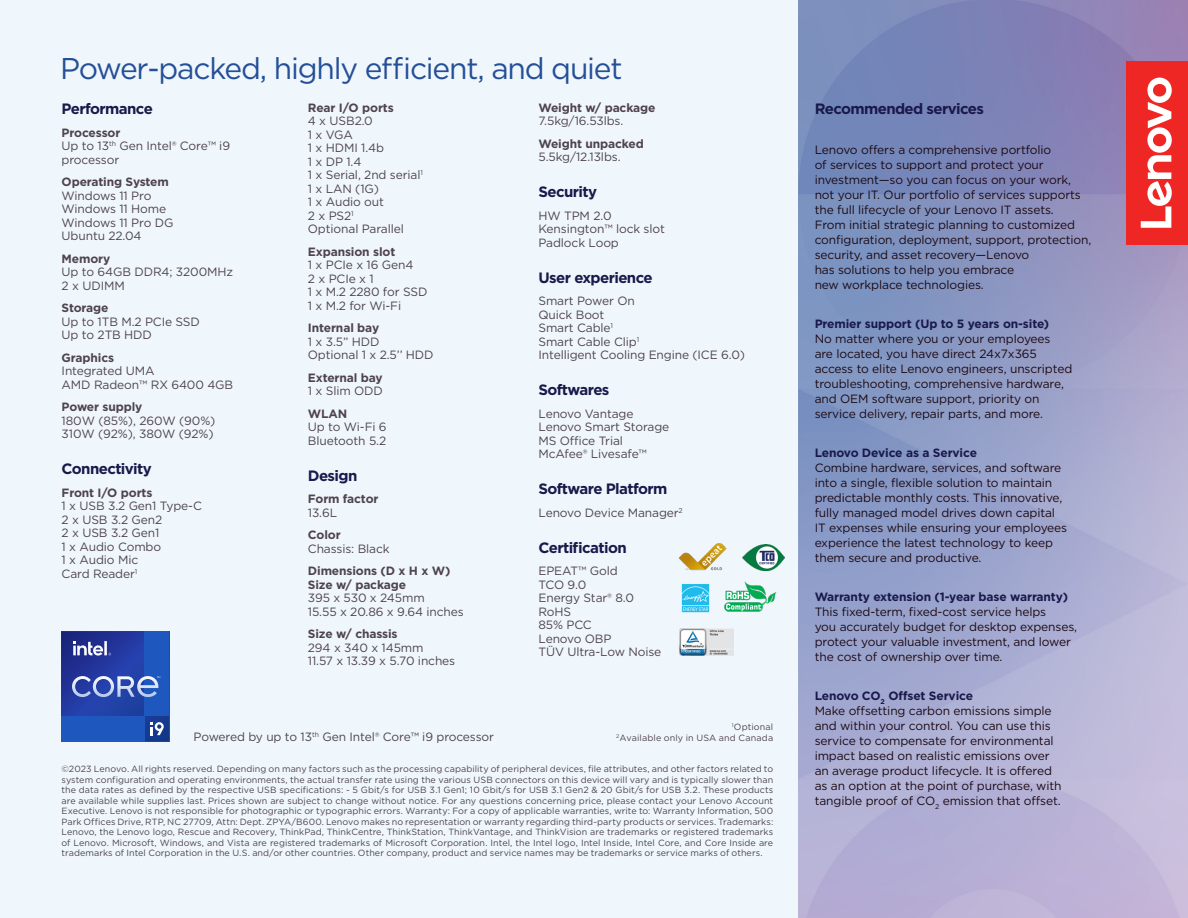
<style>
.page{position:relative;width:1188px;height:918px;background:#f0f7fc}
.page>*{position:absolute;margin:0;border:0;box-sizing:border-box;transform-origin:0 0}
.Product_Subhead{font:30px "Gotham";letter-spacing:-.04em;color:#254f97}
.Main_Title{font:700 15px "Gotham";letter-spacing:-.04em;color:#1a194b}
.Body_text_White{font:12px/15px "Gotham";letter-spacing:-.01em;color:#1c0a14}
.Intel_Brand_text_mentioned{font:12px/13.5px "Gotham";letter-spacing:-.01em;color:#4e434e}
.t1{font:700 12px/13.5px "Gotham";letter-spacing:-.01em;color:#4e434e}
.Legal_line{font:9px/10.5px "Gotham";letter-spacing:.01em;color:#4e434e;text-align:justify}
.s1{font-weight:700}
.s2{font-weight:400}
.s3{font-weight:700;color:#1a194b}
</style>
<div class="page">
<img style="left:798px;top:0;width:390px;height:918px">
<div style="left:1127px;top:61px;width:61px;height:184px;background:#ee2624"></div>
<svg style="left:1141px;top:78px;width:31px;height:150px"></svg>
<svg style="left:61px;top:631px;width:108px;height:110px;background:#3052af"></svg>
<img style="left:679px;top:543px;width:48px;height:27px">
<img style="left:742px;top:545px;width:42px;height:26px">
<img style="left:681px;top:583px;width:29px;height:30px">
<img style="left:724px;top:581px;width:53px;height:31px">
<img style="left:680px;top:628px;width:54px;height:28px">
<p class="Product_Subhead" style="left:60px;top:50px;width:564px">Power-packed, highly efficient, and quiet</p>
<p class="Main_Title" style="left:62px;top:99px;width:93px">Performance</p>
<p class="Intel_Brand_text_mentioned" style="left:62px;top:126px;width:170px"><span class="s1">Processor<br></span>Up to 13<sup>th</sup> Gen Intel® Core™ i9 processor</p>
<p class="Intel_Brand_text_mentioned" style="left:62px;top:175px;width:113px"><span class="s1">Operating System<br></span>Windows 11 Pro<br>Windows 11 Home<br>Windows 11 Pro DG<br>Ubuntu 22.04</p>
<p class="Intel_Brand_text_mentioned" style="left:62px;top:252px;width:173px"><span class="s1">Memory<br></span>Up to 64GB DDR4; 3200MHz<br>2 x UDIMM</p>
<p class="Intel_Brand_text_mentioned" style="left:62px;top:301px;width:140px"><span class="s1">Storage<br></span>Up to 1TB M.2 PCIe SSD<br>Up to 2TB HDD</p>
<p class="Intel_Brand_text_mentioned" style="left:62px;top:351px;width:173px"><span class="s1">Graphics<br></span>Integrated UMA<br>AMD Radeon™ RX 6400 4GB</p>
<p class="Intel_Brand_text_mentioned" style="left:62px;top:400px;width:155px"><span class="s1">Power supply<br></span>180W (85%), 260W (90%)<br>310W (92%), 380W (92%)</p>
<p class="Main_Title" style="left:62px;top:459px;width:92px">Connectivity</p>
<p class="Intel_Brand_text_mentioned" style="left:62px;top:486px;width:142px"><span class="s1">Front I/O ports<br></span>1 x USB 3.2 Gen1 Type-C<br>2 x USB 3.2 Gen2<br>2 x USB 3.2 Gen1<br>1 x Audio Combo<br>1 x Audio Mic<br>Card Reader<sup>1</sup></p>
<p class="Intel_Brand_text_mentioned" style="left:308px;top:101px;width:117px"><span class="s1">Rear I/O ports<br></span>4 x USB2.0<br>1 x VGA<br>1 x HDMI 1.4b<br>1 x DP 1.4<br>1 x Serial, 2nd serial<sup>1<br></sup>1 x LAN (1G)<br>1 x Audio out<br>2 x PS2<sup>1<br></sup>Optional Parallel</p>
<p class="Intel_Brand_text_mentioned" style="left:308px;top:245px;width:121px"><span class="s1">Expansion slot<br></span>1 x PCIe x 16 Gen4<br>2 x PCIe x 1<br>1 x M.2 2280 for SSD<br>1 x M.2 for Wi-Fi</p>
<p class="Intel_Brand_text_mentioned" style="left:308px;top:321px;width:127px"><span class="s1">Internal bay<br></span>1 x 3.5” HDD<br>Optional 1 x 2.5’’ HDD</p>
<p class="t1" style="left:308px;top:371px;width:76px">External bay<br><span class="s2">1 x Slim ODD</span></p>
<p class="Intel_Brand_text_mentioned" style="left:308px;top:407px;width:80px"><span class="s1">WLAN<br></span>Up to Wi-Fi 6<br>Bluetooth 5.2</p>
<p class="Main_Title" style="left:308px;top:466px;width:51px">Design</p>
<p class="t1" style="left:308px;top:492px;width:72px">Form factor<br><span class="s2">13.6L</span></p>
<p class="Intel_Brand_text_mentioned" style="left:308px;top:528px;width:83px"><span class="s1">Color<br></span>Chassis: Black</p>
<p class="Intel_Brand_text_mentioned" style="left:308px;top:564px;width:157px"><span class="s1">Dimensions (D x H x W)<br>Size w/ package<br></span>395 x 530 x 245mm<br>15.55 x 20.86 x 9.64 inches</p>
<p class="Intel_Brand_text_mentioned" style="left:308px;top:627px;width:149px"><span class="s1">Size w/ chassis<br></span>294 x 340 x 145mm<br>11.57 x 13.39 x 5.70 inches</p>
<p class="Intel_Brand_text_mentioned" style="left:194px;top:730px;width:302px">Powered by up to 13<sup>th</sup> Gen Intel® Core™ i9 processor</p>
<p class="t1" style="left:538px;top:101px;width:119px">Weight w/ package<br><span class="s2">7.5kg/16.53lbs.</span></p>
<p class="Intel_Brand_text_mentioned" style="left:538px;top:137px;width:107px"><span class="s1">Weight unpacked<br></span>5.5kg/12.13lbs.</p>
<p class="Main_Title" style="left:538px;top:182px;width:60px">Security</p>
<p class="Intel_Brand_text_mentioned" style="left:538px;top:209px;width:128px">HW TPM 2.0<br>Kensington™ lock slot<br>Padlock Loop</p>
<p class="Main_Title" style="left:538px;top:268px;width:116px">User experience</p>
<p class="Intel_Brand_text_mentioned" style="left:538px;top:294px;width:208px">Smart Power On<br>Quick Boot<br>Smart Cable<sup>1<br></sup>Smart Cable Clip<sup>1<br></sup>Intelligent Cooling Engine (ICE 6.0)</p>
<p class="Main_Title" style="left:538px;top:380px;width:72px">Softwares</p>
<p class="Intel_Brand_text_mentioned" style="left:538px;top:407px;width:132px">Lenovo Vantage<br>Lenovo Smart Storage<br>MS Office Trial<br>McAfee® Livesafe™</p>
<p class="Main_Title" style="left:538px;top:479px;width:130px">Software Platform</p>
<p class="Intel_Brand_text_mentioned" style="left:538px;top:506px;width:146px">Lenovo Device Manager<sup>2</sup></p>
<p class="Main_Title" style="left:538px;top:538px;width:90px">Certification</p>
<p class="Intel_Brand_text_mentioned" style="left:538px;top:564px;width:124px">EPEAT™ Gold<br>TCO 9.0<br>Energy Star® 8.0<br>RoHS<br>85% PCC<br>Lenovo OBP<br>TÜV Ultra-Low Noise</p>
<p class="Legal_line" style="left:616px;top:722px;width:159px;text-align:right"><sup>1</sup>Optional<br><sup>2</sup>Available only in USA and Canada</p>
<p class="Legal_line" style="left:62px;top:764px;width:713px">©2023 Lenovo. All rights reserved. Depending on many factors such as the processing capability of peripheral devices, file attributes, and other factors related to system configuration and operating environments, the actual transfer rate using the various USB connectors on this device will vary and is typically slower than the data rates as defined by the respective USB specifications: - 5 Gbit/s for USB 3.1 Gen1; 10 Gbit/s for USB 3.1 Gen2 &amp; 20 Gbit/s for USB 3.2. These products are available while supplies last. Prices shown are subject to change without notice. For any questions concerning price, please contact your Lenovo Account Executive. Lenovo is not responsible for photographic or typographic errors. Warranty: For a copy of applicable warranties, write to: Warranty Information, 500<br>Park Offices Drive, RTP, NC 27709, Attn: Dept. ZPYA/B600. Lenovo makes no representation or warranty regarding third-party products or services. Trademarks:<br>Lenovo, the Lenovo logo, Rescue and Recovery, ThinkPad, ThinkCentre, ThinkStation, ThinkVantage, and ThinkVision are trademarks or registered trademarks of Lenovo. Microsoft, Windows, and Vista are registered trademarks of Microsoft Corporation. Intel, the Intel logo, Intel Inside, Intel Core, and Core Inside are trademarks of Intel Corporation in the U.S. and/or other countries. Other company, product and service names may be trademarks or service marks of others.</p>
<p class="Main_Title" style="left:815px;top:99px;width:171px">Recommended services</p>
<p class="Body_text_White" style="left:815px;top:142px;width:278px">Lenovo offers a comprehensive portfolio<br>of services to support and protect your investment—so you can focus on your work, not your IT. Our portfolio of services supports the full lifecycle of your Lenovo IT assets.<br>From initial strategic planning to customized configuration, deployment, support, protection, security, and asset recovery—Lenovo<br>has solutions to help you embrace<br>new workplace technologies.</p>
<p class="Body_text_White" style="left:815px;top:316px;width:259px"><span class="s3">Premier support (Up to 5 years on-site)<br></span>No matter where you or your employees<br>are located, you have direct 24x7x365 access to elite Lenovo engineers, unscripted troubleshooting, comprehensive hardware, and OEM software support, priority on service delivery, repair parts, and more.</p>
<p class="Body_text_White" style="left:815px;top:445px;width:254px"><span class="s3">Lenovo Device as a Service<br></span>Combine hardware, services, and software into a single, flexible solution to maintain predictable monthly costs. This innovative, fully managed model drives down capital IT expenses while ensuring your employees experience the latest technology to keep them secure and productive.</p>
<p class="Body_text_White" style="left:815px;top:589px;width:264px"><span class="s3">Warranty extension (1-year base warranty)<br></span>This fixed-term, fixed-cost service helps<br>you accurately budget for desktop expenses, protect your valuable investment, and lower the cost of ownership over time.</p>
<p class="Body_text_White" style="left:815px;top:688px;width:249px"><span class="s3">Lenovo CO</span><sub>2</sub> <span class="s3">Offset Service<br></span>Make offsetting carbon emissions simple and within your control. You can use this service to compensate for environmental impact based on realistic emissions over an average product lifecycle. It is offered as an option at the point of purchase, with tangible proof of CO<sub>2</sub> emission that offset.</p>
</div>
